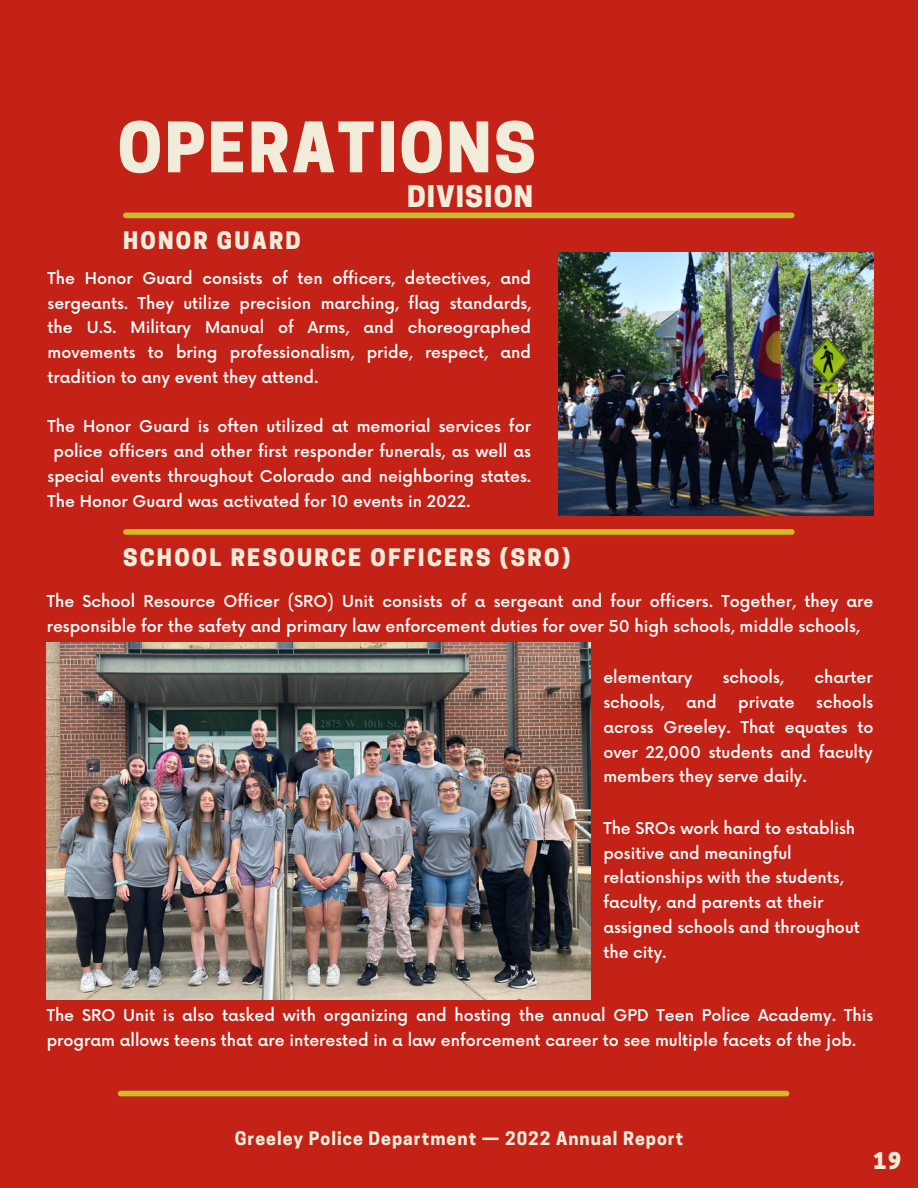
<style>
.page{position:relative;width:918px;height:1188px;background:#c42217}
.page>*{position:absolute;margin:0;border:0;box-sizing:border-box;transform-origin:0 0}
.t1{font:800 65.25px "Cooper Hewitt";letter-spacing:.04em;color:#f2eddb}
.t2{font:800 27.9px "Cooper Hewitt";letter-spacing:.04em;color:#f2eddb}
.t3{font:800 22.5px "Cooper Hewitt";letter-spacing:.1em;color:#f2eddb}
.t4{font:800 21.6px "Cooper Hewitt";color:#f2eddb}
.t5{font:700 17.55px "Cooper Hewitt";letter-spacing:.06em;color:#f2eddb}
.t6{font:500 15.9px/24.8px "Now";color:#fff}
</style>
<div class="page">
<div style="left:126px;top:213px;width:666px;height:5px;background:#cfbd27"></div>
<div style="left:121px;top:1091px;width:666px;height:5px;background:#cfbd27"></div>
<div style="left:126px;top:529px;width:666px;height:6px;background:#cfbd27"></div>
<img style="left:559px;top:252px;width:315px;height:263px">
<img style="left:47px;top:643px;width:544px;height:356px">
<p class="t1" style="left:118px;top:123px;width:420px">OPERATIONS</p>
<p class="t3" style="left:123px;top:233px;width:179px">HONOR GUARD</p>
<p class="t2" style="left:407px;top:186px;width:128px">DIVISION</p>
<p class="t6" style="left:48px;top:267px;width:485px;text-align:justify">The Honor Guard consists of ten officers, detectives, and sergeants. They utilize precision marching, flag standards, the U.S. Military Manual of Arms, and choreographed movements to bring professionalism, pride, respect, and tradition to any event they attend.</p>
<p class="t6" style="left:48px;top:415px;width:485px">The Honor Guard is often utilized at memorial services for</p>
<p class="t6" style="left:54px;top:440px;width:479px">police officers and other first responder funerals, as well as</p>
<p class="t6" style="left:48px;top:465px;width:485px">special events throughout Colorado and neighboring states.</p>
<p class="t6" style="left:48px;top:490px;width:424px">The Honor Guard was activated for 10 events in 2022.</p>
<p class="t3" style="left:123px;top:549px;width:449px">SCHOOL RESOURCE OFFICERS (SRO)</p>
<p class="t6" style="left:47px;top:590px;width:828px">The School Resource Officer (SRO) Unit consists of a sergeant and four officers. Together, they are responsible for the safety and primary law enforcement duties for over 50 high schools, middle schools,</p>
<p class="t6" style="left:603px;top:666px;width:90px">elementary</p>
<p class="t6" style="left:723px;top:666px;width:63px">schools,</p>
<p class="t6" style="left:815px;top:666px;width:60px">charter</p>
<p class="t6" style="left:603px;top:691px;width:63px">schools,</p>
<p class="t6" style="left:686px;top:691px;width:32px">and</p>
<p class="t6" style="left:738px;top:691px;width:58px">private</p>
<p class="t6" style="left:603px;top:691px;width:272px;text-align:justify;text-indent:213px">schools across Greeley. That equates to over 22,000 students and faculty members they serve daily.</p>
<p class="t6" style="left:603px;top:817px;width:258px">The SROs work hard to establish positive and meaningful relationships with the students, faculty, and parents at their assigned schools and throughout the city.</p>
<p class="t6" style="left:47px;top:1004px;width:828px">The SRO Unit is also tasked with organizing and hosting the annual GPD Teen Police Academy. This program allows teens that are interested in a law enforcement career to see multiple facets of the job.</p>
<p class="t5" style="left:235px;top:1132px;width:450px">Greeley Police Department — 2022 Annual Report</p>
<p class="t4" style="left:874px;top:1153px;width:29px">19</p>
</div>
